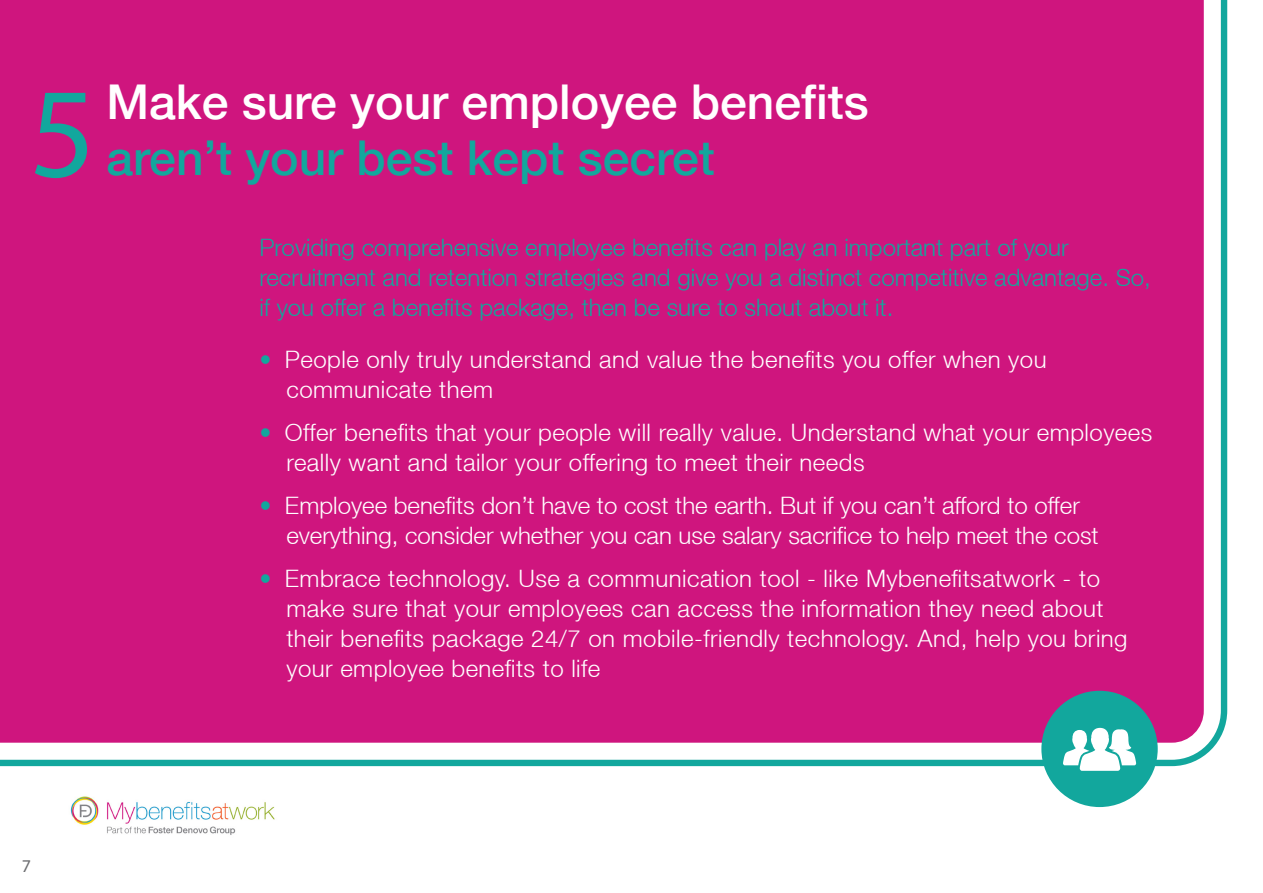
<style>
.page{position:relative;width:1263px;height:893px;background:#fff}
.page>*{position:absolute;margin:0;border:0;box-sizing:border-box;transform-origin:0 0}
.t1{font:129px "Myriad Pro";color:#12a79d}
.t2{font:500 48px/55.5px "Helvetica Neue LT";color:#fff}
.t3{font:300 24px/30px "Helvetica Neue LT";letter-spacing:.02em;color:#fff}
.t4{font:300 24px/30px "Helvetica Neue LT";color:#12a79d}
.t5{font:300 24px/30px "Helvetica Neue LT";color:#fff}
.t6{font:18px "Myriad Pro";color:#6c6d70}
.s1{color:#12a79d}
</style>
<div class="page">
<div style="left:0;top:0;width:1228px;height:767px;background:#cf157e"></div>
<div style="left:1041px;top:691px;width:117px;height:116px;background:#12a79d;border-radius:50%"></div>
<svg style="left:1063px;top:728px;width:73px;height:43px"></svg>
<img style="left:70px;top:796px;width:205px;height:39px">
<p class="t1" style="left:29px;top:54px;width:68px">5</p>
<p class="t2" style="left:107px;top:74px;width:764px">Make sure your employee benefits <span class="s1">aren’t your best kept secret</span></p>
<p class="t4" style="left:259px;top:232px;width:893px">Providing comprehensive employee benefits can play an important part of your recruitment and retention strategies and give you a distinct competitive advantage. So, if you offer a benefits package, then be sure to shout about it.</p>
<p class="t3" style="left:286px;top:344px;width:762px;text-indent:-27px"><span class="s1">•</span> People only truly understand and value the benefits you offer when you communicate them</p>
<p class="t3" style="left:286px;top:417px;width:867px;text-indent:-27px"><span class="s1">•</span> Offer benefits that your people will really value. Understand what your employees really want and tailor your offering to meet their needs</p>
<p class="t5" style="left:286px;top:490px;width:814px;text-indent:-27px"><span class="s1">•</span> Employee benefits don’t have to cost the earth. But if you can’t afford to offer everything, consider whether you can use salary sacrifice to help meet the cost</p>
<p class="t3" style="left:286px;top:562px;width:843px;text-indent:-27px"><span class="s1">•</span> Embrace technology. Use a communication tool - like Mybenefitsatwork - to make sure that your employees can access the information they need about their benefits package 24/7 on mobile-friendly technology. And, help you bring your employee benefits to life</p>
<p class="t6" style="left:22px;top:855px;width:11px">7</p>
</div>
